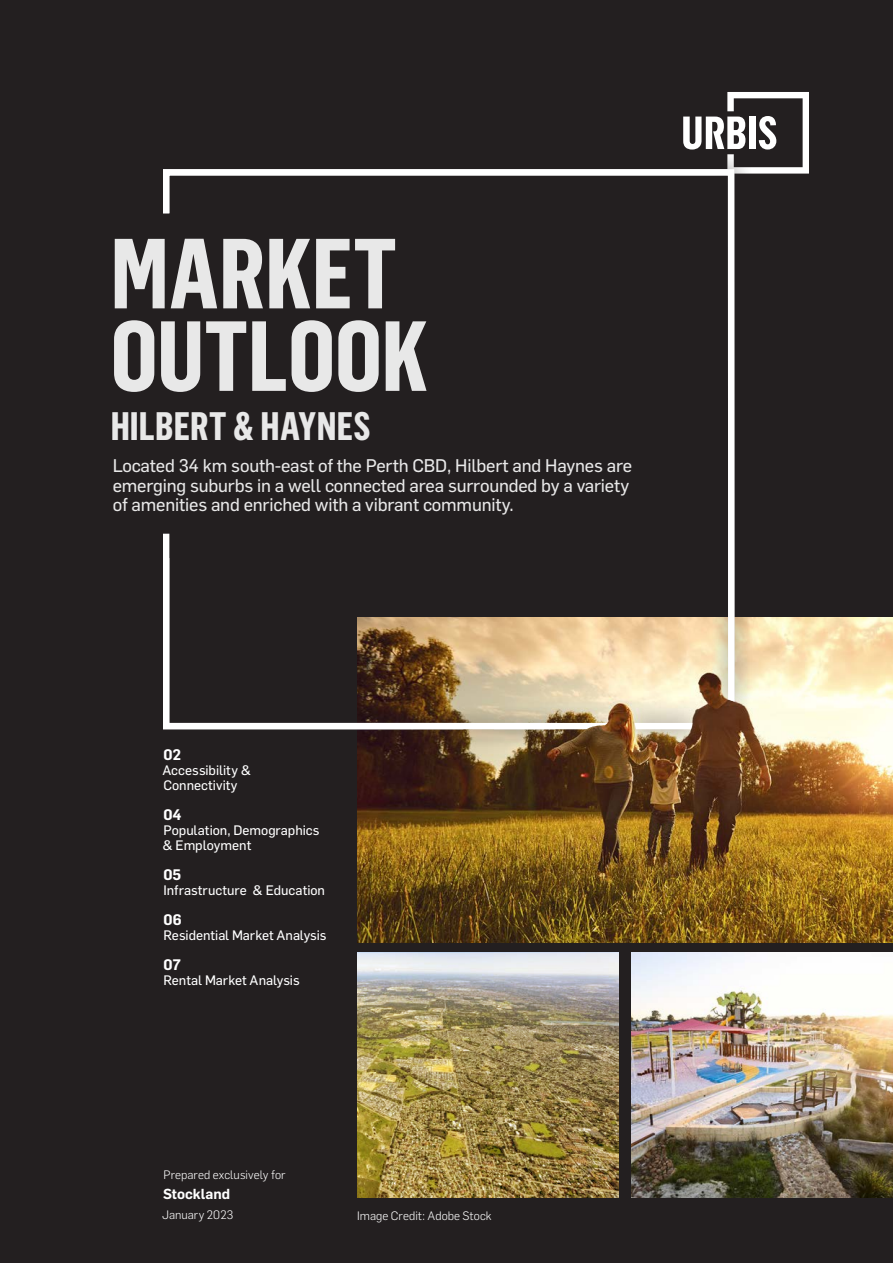
<style>
.page{position:relative;width:893px;height:1263px;background:#231f20}
.page>*{position:absolute;margin:0;border:0;box-sizing:border-box;transform-origin:0 0}
.t1{font:700 97.5px/82.5px "Flama Cond";color:#fff}
.t2{font:700 39px "Flama Cond";letter-spacing:.005em;color:#fff}
.t3{font:18px/19.5px "Flama Basic";letter-spacing:-.01em;color:#fff}
.Cover_-_Contents__Wh{font:600 15px "Flama";color:#fff}
.Cover_-_Client_Name{font:600 14.25px "Flama";color:#fff}
.Cover_-_Contents__Wh-2{font:13.5px/15px "Flama Basic";color:#fff}
.Cover_-_Source__Whit{font:300 12px "Flama";letter-spacing:.005em;color:#fff}
</style>
<div class="page">
<img style="left:357px;top:618px;width:536px;height:325px">
<img style="left:631px;top:953px;width:262px;height:244px">
<svg style="left:683px;top:92px;width:126px;height:82px"></svg>
<img style="left:357px;top:953px;width:262px;height:245px">
<div style="left:144px;top:151px;width:609px;height:597px;background:#231f20;opacity:.75"></div>
<svg style="left:160px;top:166px;width:578px;height:566px"></svg>
<h1 class="t1" style="left:111px;top:232px;width:319px">MARKET<br>OUTLOOK</h1>
<h2 class="t2" style="left:111px;top:403px;width:261px">HILBERT &amp; HAYNES</h2>
<p class="t3" style="left:113px;top:455px;width:521px">Located 34 km south-east of the Perth CBD, Hilbert and Haynes are emerging suburbs in a well connected area surrounded by a variety of amenities and enriched with a vibrant community.</p>
<p class="Cover_-_Contents__Wh" style="left:163px;top:744px;width:19px">02</p>
<p class="Cover_-_Contents__Wh-2" style="left:162px;top:762px;width:90px">Accessibility &amp;<br>Connectivity</p>
<p class="Cover_-_Contents__Wh" style="left:163px;top:804px;width:20px">04</p>
<p class="Cover_-_Contents__Wh-2" style="left:162px;top:822px;width:158px">Population, Demographics &amp; Employment</p>
<p class="Cover_-_Contents__Wh" style="left:163px;top:864px;width:19px">05</p>
<p class="Cover_-_Contents__Wh-2" style="left:163px;top:882px;width:163px">Infrastructure &amp; Education</p>
<p class="Cover_-_Contents__Wh" style="left:163px;top:908px;width:20px">06</p>
<p class="Cover_-_Contents__Wh-2" style="left:163px;top:927px;width:165px">Residential Market Analysis</p>
<p class="Cover_-_Contents__Wh" style="left:163px;top:953px;width:19px">07</p>
<p class="Cover_-_Contents__Wh-2" style="left:163px;top:972px;width:138px">Rental Market Analysis</p>
<p class="Cover_-_Source__Whit" style="left:163px;top:1166px;width:124px">Prepared exclusively for</p>
<p class="Cover_-_Client_Name" style="left:163px;top:1183px;width:68px">Stockland</p>
<p class="Cover_-_Source__Whit" style="left:162px;top:1205px;width:73px">January 2023</p>
<p class="Cover_-_Source__Whit" style="left:357px;top:1207px;width:136px">Image Credit: Adobe Stock</p>
</div>
